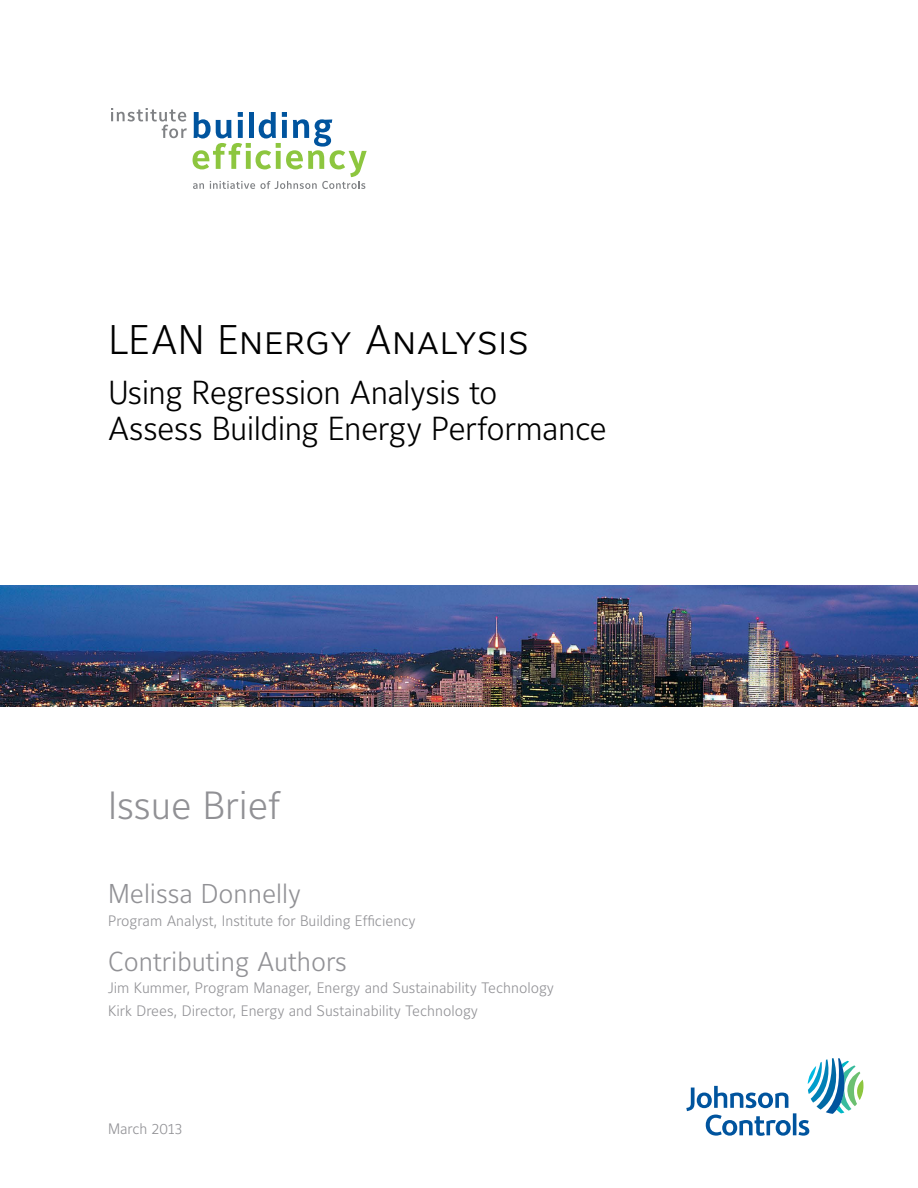
<style>
.page{position:relative;width:918px;height:1188px;background:#fff}
.page>*{position:absolute;margin:0;border:0;box-sizing:border-box;transform-origin:0 0}
.t1{font:41.1px "Maurea Light Caps Lf";letter-spacing:-.02em;color:#000}
.t2{font:39px "Maurea Light Lf";color:#919195}
.t3{font:33px/36px "Maurea Light Lf";letter-spacing:-.02em;color:#000}
.t4{font:27px "Maurea Light Lf";color:#919195}
.t5{font:15px/22.5px "Maurea Light Lf";color:#919195}
</style>
<div class="page">
<img style="left:0;top:585px;width:918px;height:122px">
<svg style="left:686px;top:1058px;width:177px;height:78px"></svg>
<svg style="left:193px;top:112px;width:174px;height:77px"></svg>
<svg style="left:111px;top:108px;width:76px;height:30px"></svg>
<h1 class="t1" style="left:108px;top:317px;width:423px">LEAN Energy Analysis</h1>
<h3 class="t3" style="left:108px;top:376px;width:500px">Using Regression Analysis to<br>Assess Building Energy Performance</h3>
<h2 class="t2" style="left:108px;top:784px;width:173px">Issue Brief</h2>
<h3 class="t4" style="left:108px;top:879px;width:194px">Melissa Donnelly</h3>
<p class="t5" style="left:108px;top:910px;width:309px">Program Analyst, Institute for Building Efficiency</p>
<h3 class="t4" style="left:108px;top:946px;width:241px">Contributing Authors</h3>
<p class="t5" style="left:108px;top:978px;width:448px">Jim Kummer, Program Manager, Energy and Sustainability Technology<br>Kirk Drees, Director, Energy and Sustainability Technology</p>
<p class="t5" style="left:108px;top:1119px;width:76px">March 2013</p>
</div>
